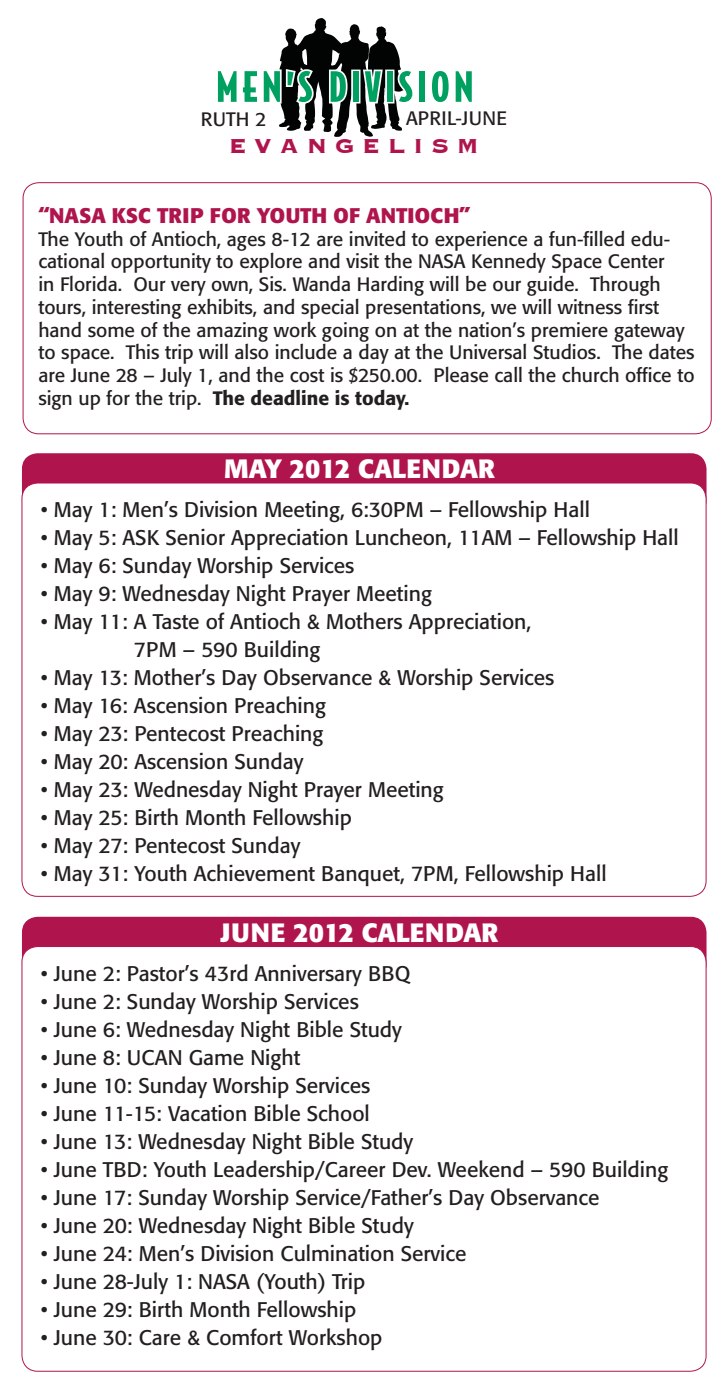
<style>
.page{position:relative;width:724px;height:1386px;background:#fff}
.page>*{position:absolute;margin:0;border:0;box-sizing:border-box;transform-origin:0 0}
.t1{font:700 26.25px "Formata";color:#fff}
.t2{font:700 26.25px "Copperplate";color:#b0144d}
.t3{font:21px/28px "Formata";color:#231f20}
.t4{font:700 21px "Formata";color:#b0144d}
.t5{font:19.25px/22.8px "Formata";color:#231f20}
.t6{font:19.25px "Formata";letter-spacing:.02em;color:#231f20}
.s1{font-weight:500}
</style>
<div class="page">
<div style="left:23px;top:182px;width:689px;height:252px;border:1px solid #b0144d;border-radius:16px"></div>
<div style="left:430px;top:69px;width:20px;height:35px;border:3px solid #fff;border-radius:50%"></div>
<div style="left:419px;top:71px;width:6px;height:31px;background:#00a160"></div>
<svg style="left:432px;top:69px;width:40px;height:35px"></svg>
<svg style="left:217px;top:18px;width:196px;height:119px"></svg>
<div style="left:22px;top:453px;width:684px;height:63px;background:#b0144d;border-radius:16px"></div>
<div style="left:22px;top:917px;width:684px;height:63px;background:#b0144d;border-radius:16px"></div>
<div style="left:22px;top:483px;width:684px;height:413px;background:#fff;border-radius:16px"></div>
<div style="left:22px;top:947px;width:684px;height:424px;background:#fff;border-radius:16px"></div>
<p class="t5" style="left:201px;top:109px;width:67px">RUTH 2</p>
<p class="t6" style="left:406px;top:110px;width:102px">APRIL-JUNE</p>
<p class="t2" style="left:229px;top:133px;width:252px">E V A N G E L I S M</p>
<p class="t4" style="left:38px;top:206px;width:433px">“NASA KSC TRIP FOR YOUTH OF ANTIOCH”</p>
<p class="t5" style="left:38px;top:229px;width:658px">The Youth of Antioch, ages 8-12 are invited to experience a fun-filled edu&shy;cational opportunity to explore and visit the NASA Kennedy Space Center<br>in Florida. Our very own, Sis. Wanda Harding will be our guide. Through tours, interesting exhibits, and special presentations, we will witness first hand some of the amazing work going on at the nation’s premiere gateway to space. This trip will also include a day at the Universal Studios. The dates are June 28 – July 1, and the cost is $250.00. Please call the church office to sign up for the trip. <span class="s1">The deadline is today.</span></p>
<p class="t1" style="left:224px;top:457px;width:272px">MAY 2012 CALENDAR</p>
<p class="t3" style="left:41px;top:497px;width:551px">• May 1: Men’s Division Meeting, 6:30PM – Fellowship Hall</p>
<p class="t3" style="left:41px;top:525px;width:639px">• May 5: ASK Senior Appreciation Luncheon, 11AM – Fellowship Hall</p>
<p class="t3" style="left:41px;top:553px;width:315px">• May 6: Sunday Worship Services</p>
<p class="t3" style="left:41px;top:581px;width:393px">• May 9: Wednesday Night Prayer Meeting</p>
<p class="t3" style="left:134px;top:609px;width:399px;text-indent:-93px">• May 11: A Taste of Antioch &amp; Mothers Appreciation,<br>7PM – 590 Building</p>
<p class="t3" style="left:41px;top:665px;width:515px">• May 13: Mother’s Day Observance &amp; Worship Services</p>
<p class="t3" style="left:41px;top:693px;width:287px">• May 16: Ascension Preaching</p>
<p class="t3" style="left:41px;top:721px;width:284px">• May 23: Pentecost Preaching</p>
<p class="t3" style="left:41px;top:749px;width:264px">• May 20: Ascension Sunday</p>
<p class="t3" style="left:41px;top:777px;width:404px">• May 23: Wednesday Night Prayer Meeting</p>
<p class="t3" style="left:41px;top:805px;width:313px">• May 25: Birth Month Fellowship</p>
<p class="t3" style="left:41px;top:833px;width:261px">• May 27: Pentecost Sunday</p>
<p class="t3" style="left:41px;top:861px;width:567px">• May 31: Youth Achievement Banquet, 7PM, Fellowship Hall</p>
<p class="t1" style="left:221px;top:921px;width:279px">JUNE 2012 CALENDAR</p>
<p class="t3" style="left:41px;top:961px;width:371px">• June 2: Pastor’s 43rd Anniversary BBQ</p>
<p class="t3" style="left:41px;top:989px;width:320px">• June 2: Sunday Worship Services</p>
<p class="t3" style="left:41px;top:1017px;width:362px">• June 6: Wednesday Night Bible Study</p>
<p class="t3" style="left:41px;top:1045px;width:261px">• June 8: UCAN Game Night</p>
<p class="t3" style="left:41px;top:1073px;width:331px">• June 10: Sunday Worship Services</p>
<p class="t3" style="left:41px;top:1101px;width:331px">• June 11-15: Vacation Bible School</p>
<p class="t3" style="left:41px;top:1129px;width:374px">• June 13: Wednesday Night Bible Study</p>
<p class="t3" style="left:41px;top:1157px;width:629px">• June TBD: Youth Leadership/Career Dev. Weekend – 590 Building</p>
<p class="t3" style="left:41px;top:1185px;width:560px">• June 17: Sunday Worship Service/Father’s Day Observance</p>
<p class="t3" style="left:41px;top:1213px;width:374px">• June 20: Wednesday Night Bible Study</p>
<p class="t3" style="left:41px;top:1241px;width:427px">• June 24: Men’s Division Culmination Service</p>
<p class="t3" style="left:41px;top:1269px;width:326px">• June 28-July 1: NASA (Youth) Trip</p>
<p class="t3" style="left:41px;top:1297px;width:317px">• June 29: Birth Month Fellowship</p>
<p class="t3" style="left:41px;top:1325px;width:343px">• June 30: Care &amp; Comfort Workshop</p>
</div>
